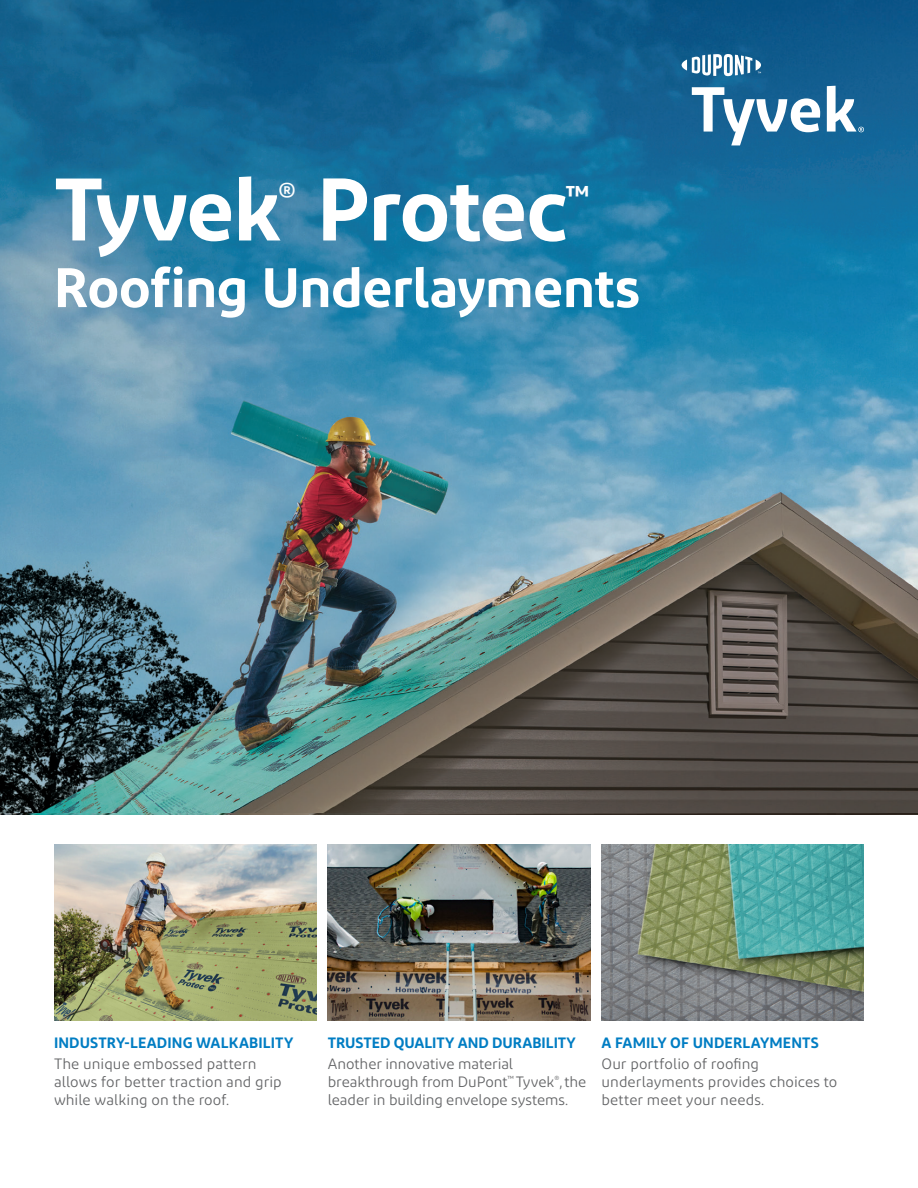
<style>
.page{position:relative;width:918px;height:1188px;background:#fff}
.page>*{position:absolute;margin:0;border:0;box-sizing:border-box;transform-origin:0 0}
.t1{font:103.5px "Knockout 28 Junior Feathrwt";color:#fff}
.t2{font:600 88.5px "Diodrum";letter-spacing:-.025em;color:#fff}
.t3{font:75px "Knockout 28 Junior Feathrwt";color:#fff}
.t4{font:600 55.5px "Diodrum";letter-spacing:-.01em;color:#fff}
.t5{font:600 31.5px "Diodrum";color:#fff}
.t6{font:28.8px "Knockout 28 Junior Feathrwt";color:#fff}
.t7{font:15px/18px "Diodrum";color:#636466}
.t8{font:15px/16.8px "Meta Normal LF";color:#636466}
.t9{font:600 15px "Diodrum";letter-spacing:.005em;color:#007dc3}
.t10{font:15px "Meta Bold LF";letter-spacing:.03em;color:#007dc3}
.s1{font-family:"Meta Bold LF";color:#007dc3}
</style>
<div class="page">
<img style="left:0;top:0;width:918px;height:812px">
<img style="left:54px;top:845px;width:262px;height:176px">
<img style="left:602px;top:845px;width:262px;height:176px">
<img style="left:328px;top:845px;width:262px;height:176px">
<svg style="left:682px;top:54px;width:182px;height:91px"></svg>
<p class="t1" style="left:54px;top:147px;width:430px">TYVEK PROTEC</p>
<p class="t6" style="left:236px;top:168px;width:10px">®</p>
<p class="t2" style="left:54px;top:152px;width:516px">Tyvek Protec</p>
<p class="t5" style="left:279px;top:173px;width:19px">®</p>
<p class="t5" style="left:565px;top:176px;width:26px">™</p>
<p class="t3" style="left:54px;top:246px;width:559px">ROOFING UNDERLAYMENTS</p>
<p class="t4" style="left:54px;top:252px;width:587px">Roofing Underlayments</p>
<p class="t8" style="left:81px;top:1030px;width:201px;line-height:22.4px;text-indent:41px"><span class="s1">-LEADING WALKABIL TY </span>unique embos ed pattern</p>
<p class="t8" style="left:81px;top:1072px;width:187px;text-indent:7px">s for bet er traction and grip e walking on the roof.</p>
<p class="t9" style="left:54px;top:1033px;width:241px">INDUSTRY-LEADING WALKABILITY</p>
<p class="t7" style="left:54px;top:1054px;width:229px">The unique embossed pattern allows for better traction and grip while walking on the roof.</p>
<p class="t8" style="left:374px;top:1030px;width:196px;line-height:22.2px;text-indent:91px"><span class="s1">ND DURABILITY </span>r innovative material</p>
<p class="t8" style="left:329px;top:1072px;width:257px;text-indent:54px">ough from DuPont<sup>™</sup> Tyvek<sup>®</sup>,<br>the l ader in building envelope systems.</p>
<p class="t9" style="left:328px;top:1033px;width:250px">TRUSTED QUALITY AND DURABILITY</p>
<p class="t7" style="left:328px;top:1054px;width:260px">Another innovative material breakthrough from DuPont<sup>™</sup> Tyvek<sup>®</sup>,the leader in building envelope systems.</p>
<p class="t10" style="left:604px;top:1033px;width:10px">A</p>
<p class="t10" style="left:691px;top:1033px;width:119px">UNDERLAYMENTS</p>
<p class="t8" style="left:604px;top:1055px;width:12px">O</p>
<p class="t8" style="left:652px;top:1055px;width:99px">tfolio of ro fing</p>
<p class="t8" style="left:604px;top:1072px;width:10px">u</p>
<p class="t9" style="left:602px;top:1033px;width:219px">A FAMILY OF UNDERLAYMENTS</p>
<p class="t7" style="left:602px;top:1054px;width:237px">Our portfolio of roofing underlayments provides choices to better meet your needs.</p>
<p class="t8" style="left:604px;top:1072px;width:206px;text-indent:41px">ayments provides choices to b tter meet your n eds.</p>
</div>
